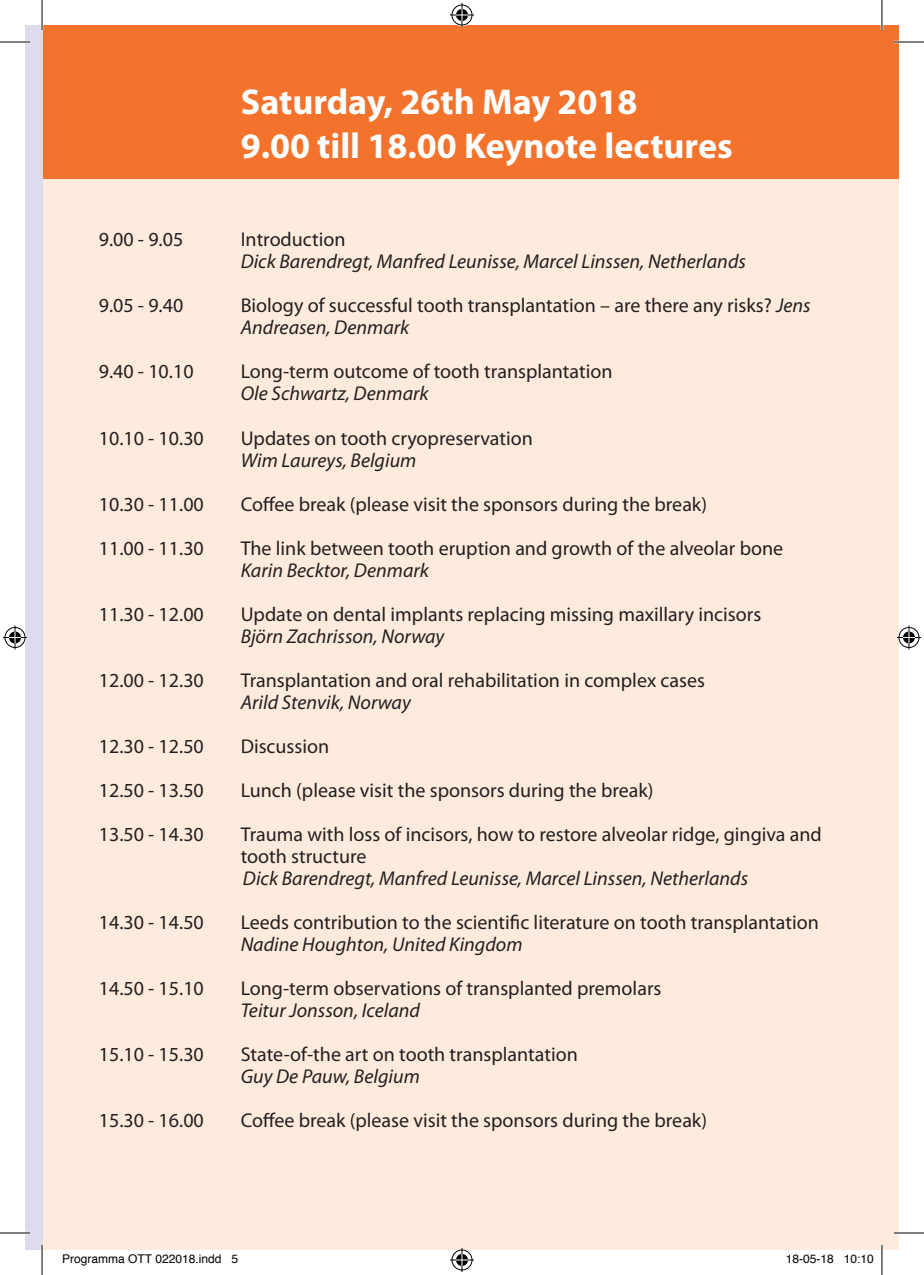
<style>
.page{position:relative;width:924px;height:1275px;background:#fff}
.page>*{position:absolute;margin:0;border:0;box-sizing:border-box;transform-origin:0 0}
.t1{font:700 36px/44px "Myriad Pro";color:#fff}
.t2{font:20px/22px "Myriad Pro";color:#231f20}
.t3{font:italic 20px/22px "Myriad Pro";color:#231f20}
.t4{font:12px "Helvetica";color:#000}
.s1{font-style:normal}
.s2{font-style:italic}
</style>
<div class="page">
<div style="left:42px;top:178px;width:856px;height:1072px;background:#feebdd"></div>
<div style="left:42px;top:25px;width:856px;height:153px;background:#f3732d"></div>
<div style="left:25px;top:25px;width:17px;height:1225px;background:#dbdbeb"></div>
<hr style="left:0;top:41px;width:30px;height:2px;background:#fff">
<hr style="left:893px;top:41px;width:30px;height:2px;background:#fff">
<hr style="left:0;top:1231px;width:30px;height:3px;background:#fff">
<hr style="left:893px;top:1231px;width:30px;height:3px;background:#fff">
<hr style="left:41px;top:0;width:2px;height:30px;background:#fff">
<hr style="left:41px;top:1245px;width:2px;height:30px;background:#fff">
<hr style="left:880px;top:0;width:2px;height:30px;background:#fff">
<hr style="left:880px;top:1245px;width:2px;height:30px;background:#fff">
<hr style="left:0;top:42px;width:30px;height:1px;background:#000">
<hr style="left:893px;top:42px;width:30px;height:1px;background:#000">
<hr style="left:0;top:1232px;width:30px;height:1px;background:#000">
<hr style="left:893px;top:1232px;width:30px;height:1px;background:#000">
<hr style="left:42px;top:0;width:1px;height:30px;background:#000">
<hr style="left:42px;top:1245px;width:1px;height:30px;background:#000">
<hr style="left:881px;top:0;width:1px;height:30px;background:#000">
<hr style="left:881px;top:1245px;width:1px;height:30px;background:#000">
<svg style="left:450px;top:3px;width:24px;height:24px"></svg>
<svg style="left:450px;top:1248px;width:24px;height:24px"></svg>
<svg style="left:3px;top:625px;width:24px;height:24px"></svg>
<svg style="left:897px;top:625px;width:23px;height:24px"></svg>
<p class="t1" style="left:240px;top:79px;width:493px">Saturday, 26th May 2018<br>9.00 till 18.00 Keynote lectures</p>
<p class="t2" style="left:99px;top:228px;width:86px">9.00 - 9.05</p>
<p class="t3" style="left:240px;top:228px;width:506px"><span class="s1">Introduction<br></span>Dick Barendregt, Manfred Leunisse, Marcel Linssen, Netherlands</p>
<p class="t2" style="left:99px;top:294px;width:86px">9.05 - 9.40</p>
<p class="t2" style="left:240px;top:294px;width:571px">Biology of successful tooth transplantation – are there any risks? <span class="s2">Jens<br>Andreasen, Denmark</span></p>
<p class="t2" style="left:99px;top:360px;width:96px">9.40 - 10.10</p>
<p class="t2" style="left:240px;top:360px;width:373px">Long-term outcome of tooth transplantation<br><span class="s2">Ole Schwartz, Denmark</span></p>
<p class="t2" style="left:99px;top:426px;width:106px">10.10 - 10.30</p>
<p class="t2" style="left:240px;top:426px;width:293px">Updates on tooth cryopreservation<br><span class="s2">Wim Laureys, Belgium</span></p>
<p class="t2" style="left:99px;top:492px;width:106px">10.30 - 11.00</p>
<p class="t2" style="left:240px;top:492px;width:467px">Coffee break (please visit the sponsors during the break)</p>
<p class="t2" style="left:99px;top:536px;width:106px">11.00 - 11.30</p>
<p class="t2" style="left:240px;top:536px;width:544px">The link between tooth eruption and growth of the alveolar bone<br><span class="s2">Karin Becktor, Denmark</span></p>
<p class="t2" style="left:99px;top:602px;width:106px">11.30 - 12.00</p>
<p class="t2" style="left:240px;top:602px;width:522px">Update on dental implants replacing missing maxillary incisors<br><span class="s2">Björn Zachrisson, Norway</span></p>
<p class="t2" style="left:99px;top:668px;width:106px">12.00 - 12.30</p>
<p class="t2" style="left:240px;top:668px;width:465px">Transplantation and oral rehabilitation in complex cases<br><span class="s2">Arild Stenvik, Norway</span></p>
<p class="t2" style="left:99px;top:734px;width:106px">12.30 - 12.50</p>
<p class="t2" style="left:240px;top:734px;width:90px">Discussion</p>
<p class="t2" style="left:99px;top:778px;width:106px">12.50 - 13.50</p>
<p class="t2" style="left:240px;top:778px;width:414px">Lunch (please visit the sponsors during the break)</p>
<p class="t2" style="left:99px;top:822px;width:106px">13.50 - 14.30</p>
<p class="t2" style="left:240px;top:822px;width:582px">Trauma with loss of incisors, how to restore alveolar ridge, gingiva and tooth structure<br><span class="s2">Dick Barendregt, Manfred Leunisse, Marcel Linssen, Netherlands</span></p>
<p class="t2" style="left:99px;top:910px;width:106px">14.30 - 14.50</p>
<p class="t2" style="left:240px;top:910px;width:579px">Leeds contribution to the scientific literature on tooth transplantation<br><span class="s2">Nadine Houghton, United Kingdom</span></p>
<p class="t2" style="left:99px;top:976px;width:106px">14.50 - 15.10</p>
<p class="t2" style="left:240px;top:976px;width:422px">Long-term observations of transplanted premolars<br><span class="s2">Teitur Jonsson, Iceland</span></p>
<p class="t2" style="left:99px;top:1042px;width:106px">15.10 - 15.30</p>
<p class="t2" style="left:240px;top:1042px;width:338px">State-of-the art on tooth transplantation<br><span class="s2">Guy De Pauw, Belgium</span></p>
<p class="t2" style="left:99px;top:1108px;width:106px">15.30 - 16.00</p>
<p class="t2" style="left:240px;top:1108px;width:467px">Coffee break (please visit the sponsors during the break)</p>
<p class="t4" style="left:62px;top:1249px;width:178px">Programma OTT 022018.indd 5</p>
<p class="t4" style="left:785px;top:1249px;width:90px">18-05-18 10:10</p>
</div>
